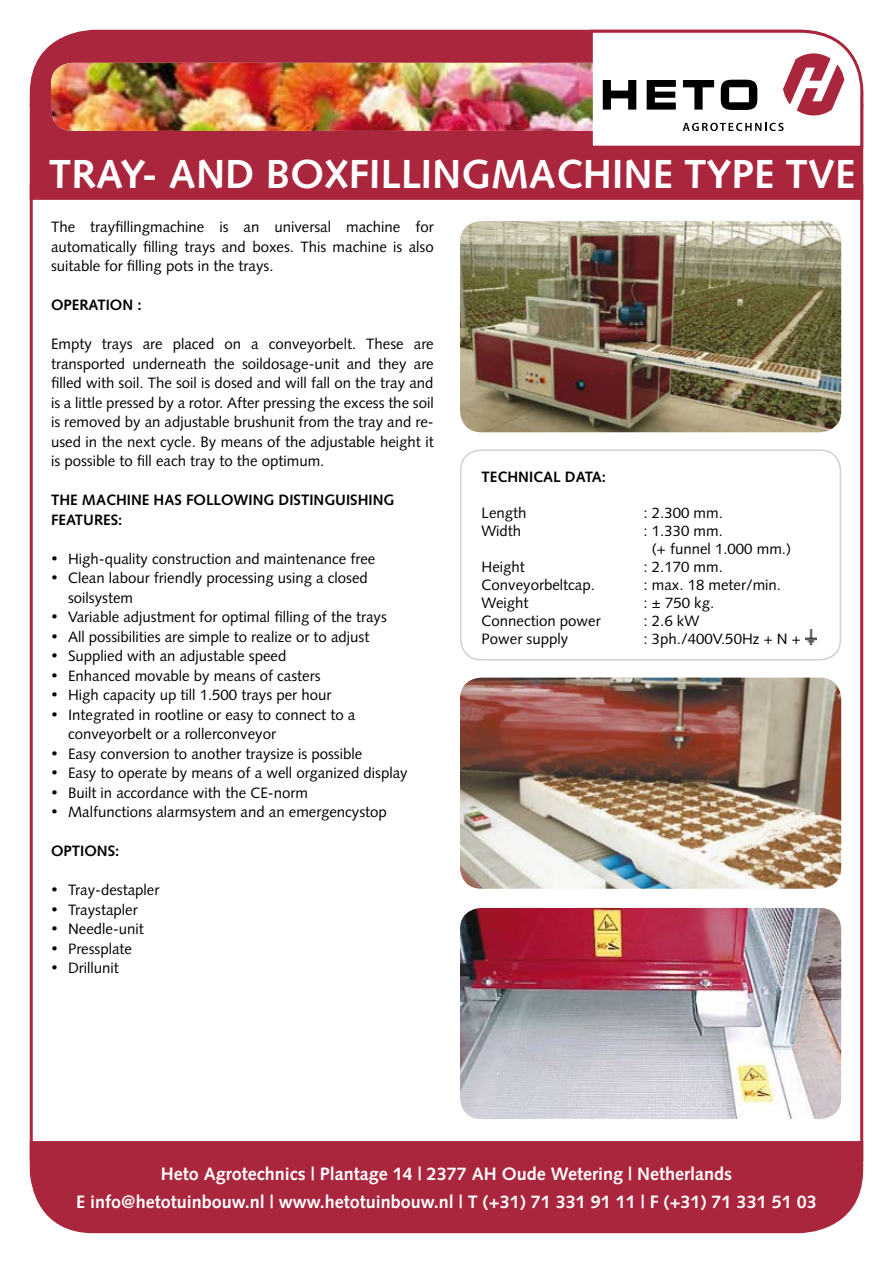
<style>
.page{position:relative;width:893px;height:1263px;background:#fff}
.page>*{position:absolute;margin:0;border:0;box-sizing:border-box;transform-origin:0 0}
.t1{font:700 40.5px "Syntax";color:#fff}
.t2{font:700 18px/28.5px "Syntax";color:#fff;text-align:center}
.t3{font:15px/19.5px "Syntax";color:#000}
.t4{font:700 15px/19.5px "Syntax";color:#000}
</style>
<div class="page">
<img style="left:460px;top:221px;width:381px;height:211px">
<img style="left:460px;top:908px;width:381px;height:211px">
<img style="left:460px;top:678px;width:381px;height:211px">
<div style="left:30px;top:104px;width:833px;height:96px;background:#aa263c;border:3px solid #aa263c"></div>
<div style="left:29px;top:1139px;width:835px;height:95px;background:#aa263c"></div>
<div style="left:460px;top:449px;width:381px;height:211px;border:2px solid #cfd0d2;border-radius:21px"></div>
<img style="left:805px;top:629px;width:11px;height:15px">
<svg style="left:51px;top:29px;width:813px;height:121px"></svg>
<img style="left:51px;top:63px;width:542px;height:68px">
<h1 class="t1" style="left:49px;top:151px;width:808px">TRAY- AND BOXFILLI NGMACHINE TYPE TVE</h1>
<p class="t3" style="left:51px;top:217px;width:384px;text-align:justify">The trayfillingmachine is an universal machine for automatically filling trays and boxes. This machine is also suitable for filling pots in the trays.</p>
<p class="t4" style="left:51px;top:295px;width:92px">Operation :</p>
<p class="t3" style="left:51px;top:334px;width:384px;text-align:justify">Empty trays are placed on a conveyorbelt. These are transported underneath the soildosage-unit and they are filled with soil. The soil is dosed and will fall on the tray and is a little pressed by a rotor. After pressing the excess the soil is removed by an adjustable brushunit from the tray and re&shy;used in the next cycle. By means of the adjustable height it is possible to fill each tray to the optimum.</p>
<p class="t4" style="left:51px;top:490px;width:345px">The machine has following distinguishing feat</p>
<p class="t4" style="left:83px;top:510px;width:41px">ures:</p>
<p class="t3" style="left:51px;top:549px;width:326px">• High-quality construction and maintenance free</p>
<p class="t3" style="left:68px;top:568px;width:301px;text-indent:-17px">• Clean labour friendly processing using a closed soilsystem</p>
<p class="t3" style="left:51px;top:607px;width:337px">• Variable adjustment for optimal filling of the trays</p>
<p class="t3" style="left:51px;top:627px;width:320px">• All possibilities are simple to realize or to adjust</p>
<p class="t3" style="left:51px;top:646px;width:237px">• Supplied with an adjustable speed</p>
<p class="t3" style="left:51px;top:666px;width:271px">• Enhanced movable by means of casters</p>
<p class="t3" style="left:51px;top:685px;width:282px">• High capacity up till 1.500 trays per hour</p>
<p class="t3" style="left:68px;top:705px;width:289px;text-indent:-17px">• Integrated in rootline or easy to connect to a conveyorbelt or a rollerconveyor</p>
<p class="t3" style="left:51px;top:744px;width:313px">• Easy conversion to another traysize is possible</p>
<p class="t3" style="left:51px;top:763px;width:358px">• Easy to operate by means of a well organized display</p>
<p class="t3" style="left:51px;top:783px;width:258px">• Built in accordance with the CE-norm</p>
<p class="t3" style="left:51px;top:802px;width:337px">• Malfunctions alarmsystem and an emergencystop</p>
<p class="t4" style="left:51px;top:841px;width:70px">Options:</p>
<p class="t3" style="left:51px;top:880px;width:110px">• Tray-destapler</p>
<p class="t3" style="left:51px;top:900px;width:88px">• Traystapler</p>
<p class="t3" style="left:51px;top:919px;width:94px">• Needle-unit</p>
<p class="t3" style="left:51px;top:939px;width:83px">• Pressplate</p>
<p class="t3" style="left:51px;top:958px;width:69px">• Drillunit</p>
<p class="t4" style="left:482px;top:467px;width:126px">TECHNICAL DATA:</p>
<p class="t3" style="left:482px;top:503px;width:47px">Length</p>
<p class="t3" style="left:644px;top:503px;width:81px">: 2.300 mm.</p>
<p class="t3" style="left:482px;top:521px;width:41px">Width</p>
<p class="t3" style="left:652px;top:522px;width:141px;line-height:18px;text-indent:-8px">: 1.330 mm.<br>(+ funnel 1.000 mm.)</p>
<p class="t3" style="left:482px;top:557px;width:45px">Height</p>
<p class="t3" style="left:644px;top:557px;width:81px">: 2.170 mm.</p>
<p class="t3" style="left:482px;top:575px;width:115px">Conveyorbeltcap.</p>
<p class="t3" style="left:644px;top:575px;width:139px">: max. 18 meter/min.</p>
<p class="t3" style="left:482px;top:593px;width:48px">Weight</p>
<p class="t3" style="left:644px;top:593px;width:72px">: ± 750 kg.</p>
<p class="t3" style="left:482px;top:611px;width:121px">Connection power</p>
<p class="t3" style="left:644px;top:611px;width:57px">: 2.6 kW</p>
<p class="t3" style="left:482px;top:629px;width:88px">Power supply</p>
<p class="t3" style="left:644px;top:629px;width:159px">: 3ph./400V.50Hz + N +</p>
<p class="t2" style="left:76px;top:1159px;width:742px">Heto Agrotechnics | Plantage 14 | 2377 AH Oude Wetering | Netherlands<br>E info@hetotuinbouw.nl | www.hetotuinbouw.nl | T (+31) 71 331 91 11 | F (+31) 71 331 51 03</p>
</div>
